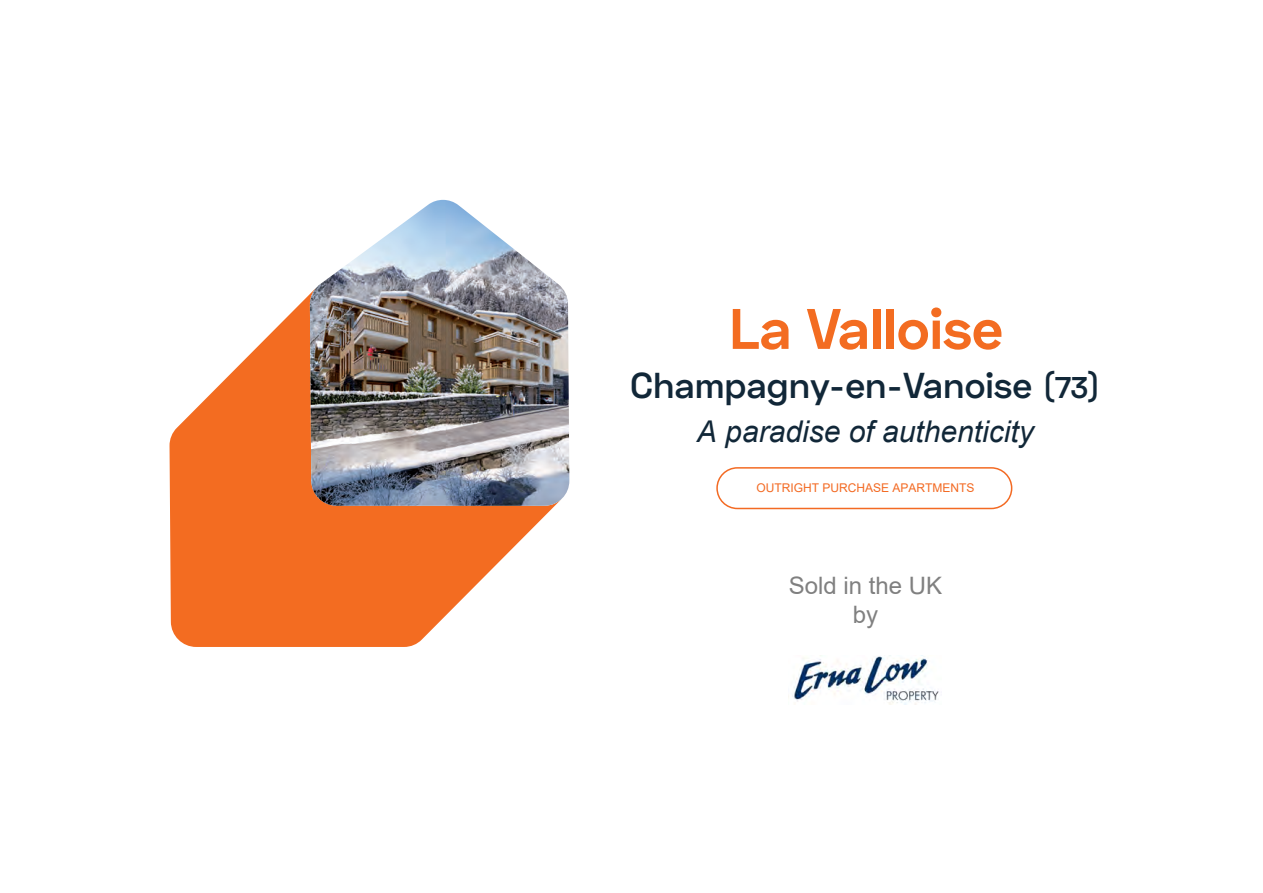
<style>
.page{position:relative;width:1263px;height:893px;background:#fff}
.page>*{position:absolute;margin:0;border:0;box-sizing:border-box;transform-origin:0 0}
.t1{font:700 57px "Space Grotesk";color:#f36c21}
.t2{font:600 36px "Space Grotesk";color:#112738}
.t3{font:italic 30px "Arial";color:#112738}
.t4{font:24px/28.8px "Arial";color:#808080;text-align:center}
.t5{font:12px "Arial";color:#f36a23}
.s1{font-size:30px}
</style>
<div class="page">
<svg style="left:169px;top:294px;width:386px;height:353px;fill:#f36c21"></svg>
<img style="left:310px;top:200px;width:259px;height:306px">
<div style="left:716px;top:467px;width:296px;height:42px;border:2px solid #f36a23;border-radius:20px"></div>
<img style="left:792px;top:656px;width:147px;height:48px">
<h1 class="t1" style="left:729px;top:292px;width:275px">La Valloise</h1>
<h2 class="t2" style="left:630px;top:362px;width:471px">Champagny-en-Vanoise <span class="s1">(73)</span></h2>
<h3 class="t3" style="left:697px;top:412px;width:338px">A paradise of authenticity</h3>
<p class="t5" style="left:756px;top:479px;width:220px">OUTRIGHT PURCHASE APARTMENTS</p>
<h3 class="t4" style="left:789px;top:571px;width:155px">Sold in the UK by</h3>
</div>
